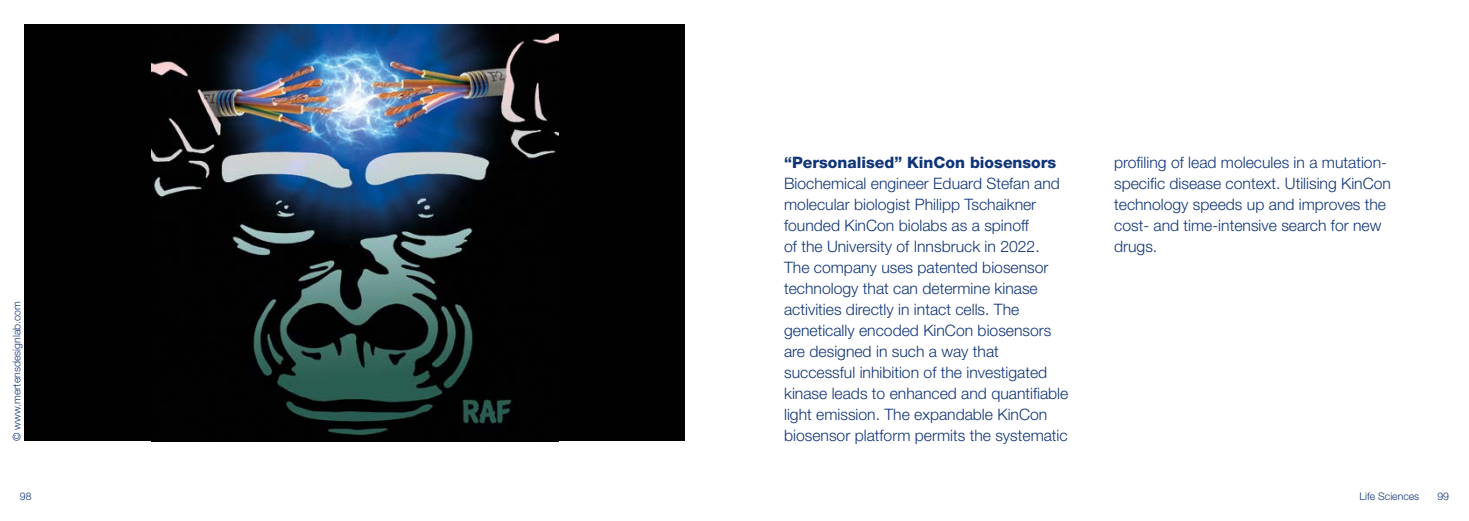
<style>
.page{position:relative;width:1469px;height:521px;background:#fff}
.page>*{position:absolute;margin:0;border:0;box-sizing:border-box;transform-origin:0 0}
.P_Lauftext{font:300 15.75px/21px "Helvetica Neue LT Std";color:#103578}
.H5_fette_überschrift{font:800 15.75px "Helvetica Neue LT Std";color:#103578}
.t1{font:300 10.5px "Helvetica Neue LT Std";color:#103578}
</style>
<div class="page">
<div style="left:25px;top:25px;width:660px;height:416px;background:#010102"></div>
<img style="left:151px;top:25px;width:407px;height:410px">
<p class="t1" style="left:10px;top:441px;width:142px;rotate:-90deg">© www.mertensdesignlab.com</p>
<p class="t1" style="left:20px;top:490px;width:13px">98</p>
<h5 class="H5_fette_überschrift" style="left:784px;top:153px;width:274px">“Personalised” KinCon biosensors</h5>
<p class="P_Lauftext" style="left:784px;top:173px;width:286px">Biochemical engineer Eduard Stefan and molecular biologist Philipp Tschaikner founded KinCon biolabs as a spinoff<br>of the University of Innsbruck in 2022.<br>The company uses patented biosensor technology that can determine kinase activities directly in intact cells. The genetically encoded KinCon biosensors are designed in such a way that successful inhibition of the investigated kinase leads to enhanced and quantifiable light emission. The expandable KinCon biosensor platform permits the systematic</p>
<p class="P_Lauftext" style="left:1114px;top:152px;width:278px">profiling of lead molecules in a mutation&shy;specific disease context. Utilising KinCon technology speeds up and improves the cost- and time-intensive search for new drugs.</p>
<p class="t1" style="left:1359px;top:490px;width:61px">Life Sciences</p>
<p class="t1" style="left:1437px;top:490px;width:13px">99</p>
</div>
